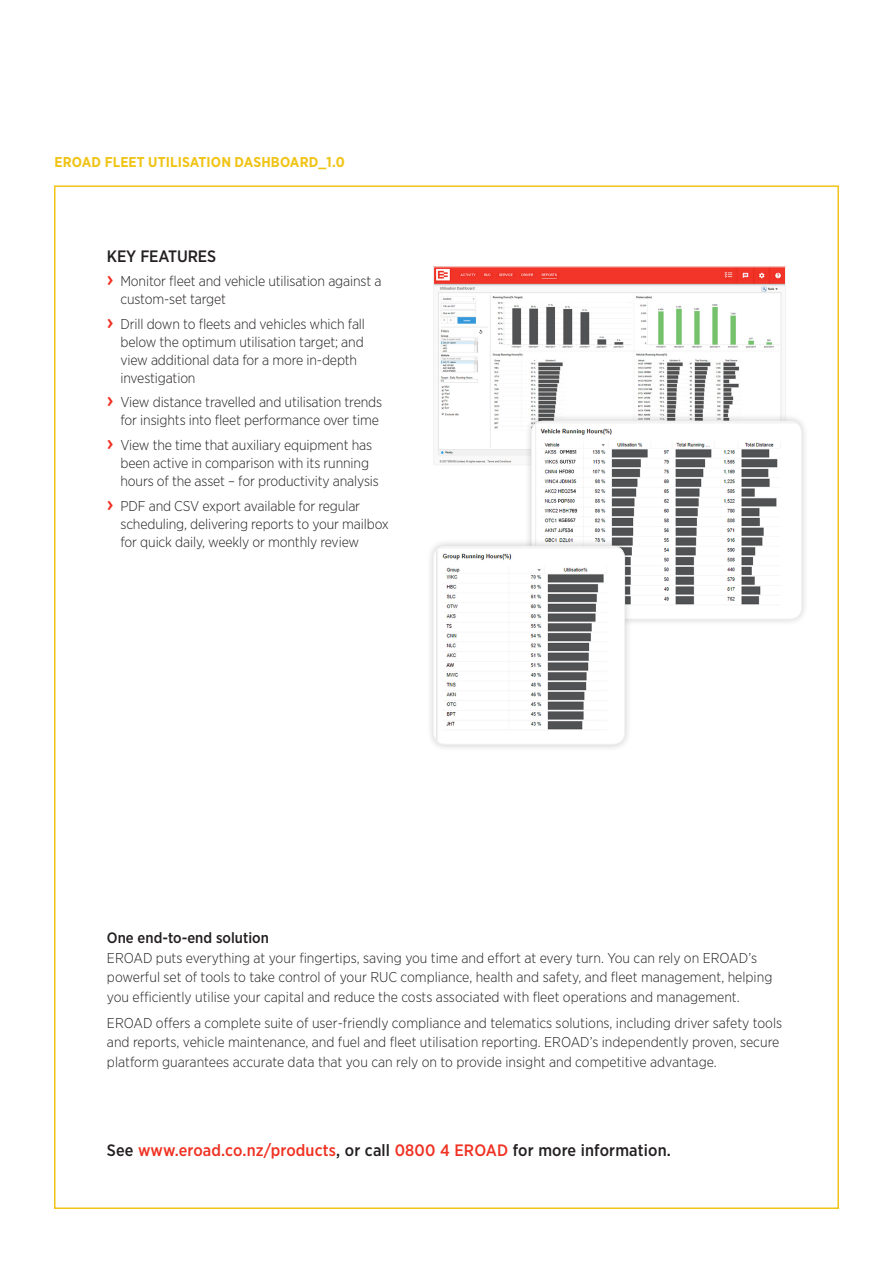
<style>
.page{position:relative;width:893px;height:1263px;background:#fff}
.page>*{position:absolute;margin:0;border:0;box-sizing:border-box;transform-origin:0 0}
.t1{font:500 16.5px "Gotham Narrow";letter-spacing:.01em;color:#ef3122}
.Key_Features_Benefit{font:500 16.5px "Gotham Narrow";letter-spacing:-.01em;color:#231f20}
.t2{font:500 15px "Gotham Narrow";color:#231f20}
.t3{font:300 14.25px/18px "Gotham Narrow";letter-spacing:-.01em;color:#231f20}
.t4{font:700 14.25px "Gotham Narrow";letter-spacing:.01em;color:#f0c418}
.s1{font-weight:500;font-size:21px;color:#ef3122}
.s2{color:#231f20}
</style>
<div class="page">
<img style="left:435px;top:269px;width:349px;height:194px">
<div style="left:433px;top:267px;width:353px;height:198px;border:1px solid #f2f3f4"></div>
<div style="left:524px;top:413px;width:285px;height:214px;background:#231f20;opacity:.25"></div>
<img style="left:532px;top:421px;width:269px;height:198px">
<div style="left:531px;top:421px;width:271px;height:198px;border:1px solid #f2f3f4;border-radius:11px"></div>
<div style="left:426px;top:538px;width:207px;height:214px;background:#231f20;opacity:.25"></div>
<img style="left:434px;top:546px;width:191px;height:198px">
<div style="left:433px;top:546px;width:192px;height:198px;border:1px solid #f2f3f4;border-radius:11px"></div>
<p class="t4" style="left:55px;top:153px;width:292px">EROAD FLEET UTILISATION DASHBOARD_1.0</p>
<p class="Key_Features_Benefit" style="left:107px;top:246px;width:111px">KEY FEATURES</p>
<p class="t3" style="left:120px;top:271px;width:262px;text-indent:-14px"><span class="s1">›</span> Monitor fleet and vehicle utilisation against a custom-set target</p>
<p class="t3" style="left:120px;top:314px;width:246px;text-indent:-14px"><span class="s1">›</span> Drill down to fleets and vehicles which fall below the optimum utilisation target; and view additional data for a more in-depth investigation</p>
<p class="t3" style="left:107px;top:393px;width:277px;text-align:right"><span class="s1">›</span> View distance travelled and utilisation trends for insights into fleet performance over time</p>
<p class="t3" style="left:120px;top:436px;width:260px;text-indent:-14px"><span class="s1">›</span> View the time that auxiliary equipment has been active in comparison with its running hours of the asset – for productivity analysis</p>
<p class="t3" style="left:120px;top:496px;width:270px;text-indent:-14px"><span class="s1">›</span> PDF and CSV export available for regular scheduling, delivering reports to your mailbox for quick daily, weekly or monthly review</p>
<p class="t2" style="left:107px;top:928px;width:163px">One end-to-end solution</p>
<p class="t3" style="left:107px;top:947px;width:667px;line-height:19.5px">EROAD puts everything at your fingertips, saving you time and effort at every turn. You can rely on EROAD’s powerful set of tools to take control of your RUC compliance, health and safety, and fleet management, helping you efficiently utilise your capital and reduce the costs associated with fleet operations and management.</p>
<p class="t3" style="left:107px;top:1013px;width:677px;line-height:19.5px">EROAD offers a complete suite of user-friendly compliance and telematics solutions, including driver safety tools and reports, vehicle maintenance, and fuel and fleet utilisation reporting. EROAD’s independently proven, secure platform guarantees accurate data that you can rely on to provide insight and competitive advantage.</p>
<p class="t1" style="left:107px;top:1139px;width:565px"><span class="s2">See</span> www.eroad.co.nz/products<span class="s2">, or call</span> 0800 4 EROAD <span class="s2">for more information.</span></p>
</div>
